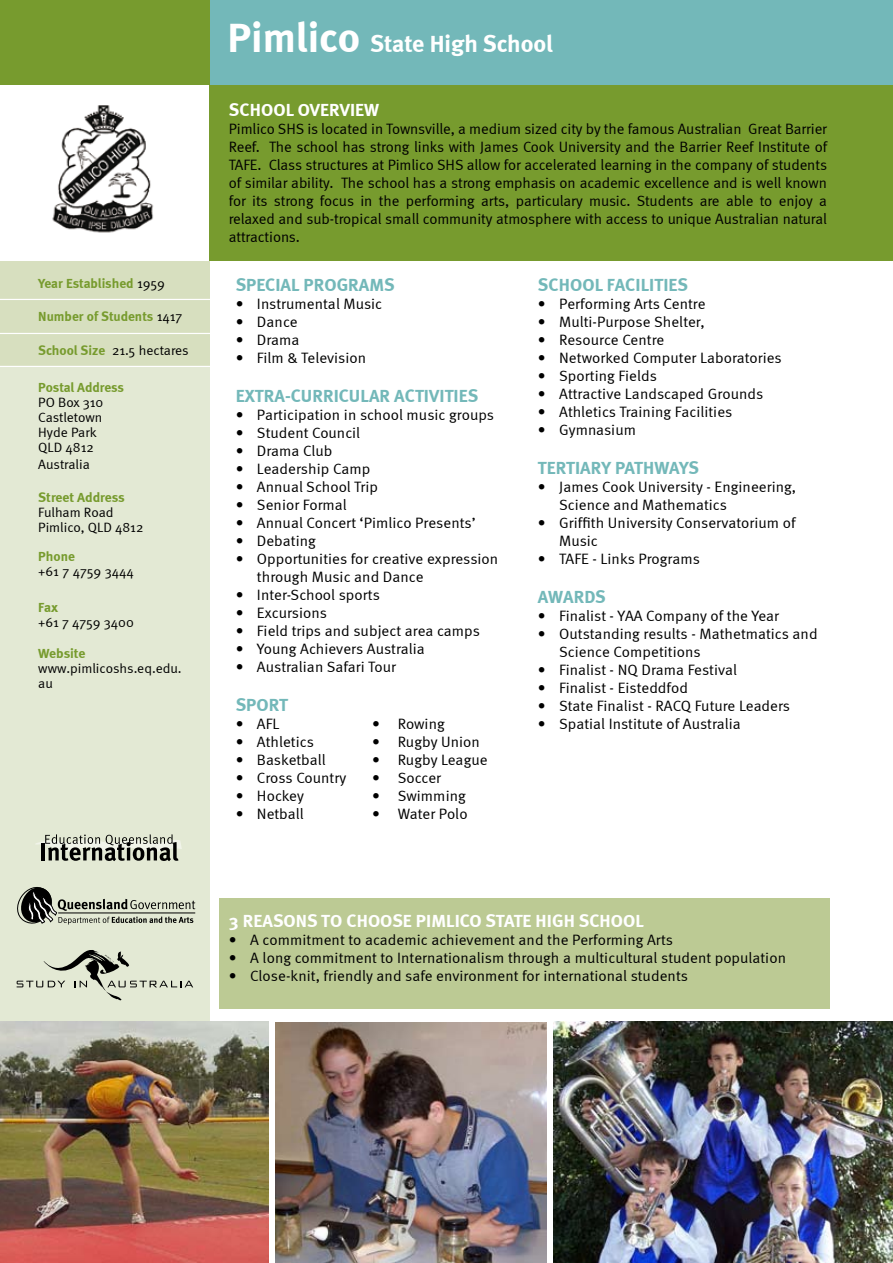
<style>
.page{position:relative;width:893px;height:1263px;background:#fff}
.page>*{position:absolute;margin:0;border:0;box-sizing:border-box;transform-origin:0 0}
.t1{font:700 24px "Meta";color:#fff}
.t2{font:700 18px "Meta";letter-spacing:.005em;color:#73b8b9}
.t3{font:700 18px "Meta";color:#fff}
.t4{font:15px/18px "Meta Normal";letter-spacing:.005em;color:#000}
.t5{font:13.5px/15px "Meta Normal";color:#000}
.t6{font:700 13.5px "Meta";letter-spacing:-.005em;color:#779b2e}
.s1{font-family:"Meta Normal";font-weight:400;color:#000}
.s2{font-family:"Meta";font-weight:700;color:#779b2e}
.s3{font-size:42px}
</style>
<div class="page">
<div style="left:0;top:108px;width:210px;height:1155px;background:#e3e9d4"></div>
<div style="left:0;top:85px;width:210px;height:176px;background:#fff"></div>
<div style="left:210px;top:85px;width:683px;height:176px;background:#779b2e"></div>
<div style="left:0;top:0;width:210px;height:85px;background:#779b2e"></div>
<div style="left:0;top:261px;width:210px;height:105px;background:#d7dfbf"></div>
<hr style="left:0;top:299px;width:211px;height:1px;background:#fff">
<hr style="left:0;top:333px;width:211px;height:1px;background:#fff">
<hr style="left:0;top:366px;width:211px;height:1px;background:#fff">
<div style="left:219px;top:899px;width:610px;height:110px;background:#bcca94"></div>
<hr style="left:892px;top:155px;width:1px;height:1108px;background:#e3e9d4">
<hr style="left:892px;top:85px;width:1px;height:176px;background:#fff">
<hr style="left:892px;top:261px;width:1px;height:105px;background:#d7dfbf">
<div style="left:210px;top:0;width:683px;height:85px;background:#73b8b9"></div>
<img style="left:52px;top:105px;width:102px;height:128px">
<img style="left:0;top:1022px;width:269px;height:241px">
<img style="left:553px;top:1022px;width:340px;height:241px">
<img style="left:276px;top:1022px;width:270px;height:241px">
<svg style="left:17px;top:950px;width:176px;height:50px"></svg>
<svg style="left:36px;top:834px;width:146px;height:27px"></svg>
<svg style="left:17px;top:887px;width:178px;height:38px"></svg>
<p class="t6" style="left:38px;top:275px;width:128px">Year Established <span class="s1">1959</span></p>
<p class="t6" style="left:38px;top:308px;width:145px">Number of Students <span class="s1">1417</span></p>
<p class="t5" style="left:38px;top:342px;width:152px"><span class="s2">School Size</span> 21.5 hectares</p>
<p class="t6" style="left:38px;top:379px;width:87px">Postal Address</p>
<p class="t5" style="left:38px;top:395px;width:67px">PO Box 310<br>Castletown<br>Hyde Park<br>QLD 4812</p>
<p class="t5" style="left:38px;top:456px;width:53px">Australia</p>
<p class="t6" style="left:38px;top:489px;width:88px">Street Address</p>
<p class="t5" style="left:38px;top:504px;width:107px">Fulham Road<br>Pimlico, QLD 4812</p>
<p class="t6" style="left:38px;top:548px;width:38px">Phone</p>
<p class="t5" style="left:38px;top:563px;width:97px">+61 7 4759 3444</p>
<p class="t6" style="left:38px;top:599px;width:21px">Fax</p>
<p class="t5" style="left:38px;top:614px;width:97px">+61 7 4759 3400</p>
<p class="t6" style="left:38px;top:645px;width:49px">Website</p>
<p class="t5" style="left:38px;top:661px;width:145px">www.pimlicoshs.eq.edu. au</p>
<h1 class="t1" style="left:227px;top:30px;width:327px"><span class="s3">Pimlico</span> State High School</h1>
<p class="t3" style="left:229px;top:99px;width:23px">School</p>
<p class="t3" style="left:298px;top:99px;width:11px">overvie</p>
<p class="t3" style="left:364px;top:99px;width:16px">w</p>
<p class="t4" style="left:229px;top:120px;width:600px;text-align:justify">Pimlico SHS is located in Townsville, a medium sized city by the famous Australian Great Barrier Reef. The school has strong links with James Cook University and the Barrier Reef Institute of TAFE. Class structures at Pimlico SHS allow for accelerated learning in the company of students of similar ability. The school has a strong emphasis on academic excellence and is well known for its strong focus in the performing arts, particulary music. Students are able to enjoy a relaxed and sub-tropical small community atmosphere with access to unique Australian natural attractions.</p>
<p class="t2" style="left:236px;top:274px;width:160px">SPECIAL PROGRAMS</p>
<p class="t4" style="left:236px;top:294px;width:148px">• Instrumental Music</p>
<p class="t4" style="left:236px;top:312px;width:63px">• Dance</p>
<p class="t4" style="left:236px;top:330px;width:65px">• Drama</p>
<p class="t4" style="left:236px;top:348px;width:132px">• Film &amp; Television</p>
<p class="t2" style="left:236px;top:385px;width:244px">EXTRA-CURRICULAR ACTIVITIES</p>
<p class="t4" style="left:236px;top:405px;width:260px">• Participation in school music groups</p>
<p class="t4" style="left:236px;top:423px;width:126px">• Student Council</p>
<p class="t4" style="left:236px;top:441px;width:98px">• Drama Club</p>
<p class="t4" style="left:236px;top:459px;width:136px">• Leadership Camp</p>
<p class="t4" style="left:236px;top:477px;width:144px">• Annual School Trip</p>
<p class="t4" style="left:236px;top:495px;width:113px">• Senior Formal</p>
<p class="t4" style="left:236px;top:513px;width:242px">• Annual Concert ‘Pimlico Presents’</p>
<p class="t4" style="left:236px;top:531px;width:82px">• Debating</p>
<p class="t4" style="left:257px;top:549px;width:243px;text-indent:-21px">• Opportunities for creative expression through Music and Dance</p>
<p class="t4" style="left:236px;top:585px;width:146px">• Inter-School sports</p>
<p class="t4" style="left:236px;top:603px;width:93px">• Excursions</p>
<p class="t4" style="left:236px;top:621px;width:246px">• Field trips and subject area camps</p>
<p class="t4" style="left:236px;top:639px;width:191px">• Young Achievers Australia</p>
<p class="t4" style="left:236px;top:657px;width:162px">• Australian Safari Tour</p>
<p class="t2" style="left:236px;top:694px;width:54px">SPORT</p>
<p class="t4" style="left:236px;top:714px;width:45px">• AFL</p>
<p class="t4" style="left:372px;top:714px;width:74px">• Rowing</p>
<p class="t4" style="left:236px;top:732px;width:80px">• Athletics</p>
<p class="t4" style="left:372px;top:732px;width:109px">• Rugby Union</p>
<p class="t4" style="left:236px;top:750px;width:91px">• Basketball</p>
<p class="t4" style="left:372px;top:750px;width:117px">• Rugby League</p>
<p class="t4" style="left:236px;top:768px;width:112px">• Cross Country</p>
<p class="t4" style="left:372px;top:768px;width:70px">• Soccer</p>
<p class="t4" style="left:236px;top:786px;width:70px">• Hockey</p>
<p class="t4" style="left:372px;top:786px;width:95px">• Swimming</p>
<p class="t4" style="left:236px;top:804px;width:70px">• Netball</p>
<p class="t4" style="left:372px;top:804px;width:97px">• Water Polo</p>
<p class="t2" style="left:538px;top:274px;width:152px">SCHOOL FACILITIES</p>
<p class="t4" style="left:538px;top:294px;width:169px">• Performing Arts Centre</p>
<p class="t4" style="left:538px;top:312px;width:168px">• Multi-Purpose Shelter,</p>
<p class="t4" style="left:538px;top:330px;width:128px">• Resource Centre</p>
<p class="t4" style="left:538px;top:348px;width:245px">• Networked Computer Laboratories</p>
<p class="t4" style="left:538px;top:366px;width:121px">• Sporting Fields</p>
<p class="t4" style="left:538px;top:384px;width:227px">• Attractive Landscaped Grounds</p>
<p class="t4" style="left:538px;top:402px;width:196px">• Athletics Training Facilities</p>
<p class="t4" style="left:538px;top:420px;width:100px">• Gymnasium</p>
<p class="t2" style="left:538px;top:457px;width:11px">tertiar</p>
<p class="t2" style="left:601px;top:457px;width:24px">y path</p>
<p class="t2" style="left:654px;top:457px;width:44px">ways</p>
<p class="t4" style="left:559px;top:477px;width:239px;text-indent:-21px">• James Cook University - Engineering,<br>Science and Mathematics</p>
<p class="t4" style="left:559px;top:513px;width:238px;text-indent:-21px">• Griffith University Conservatorium of<br>Music</p>
<p class="t4" style="left:538px;top:549px;width:164px">• TAFE - Links Programs</p>
<p class="t2" style="left:538px;top:586px;width:69px">AWARDS</p>
<p class="t4" style="left:538px;top:606px;width:243px">• Finalist - YAA Company of the Year</p>
<p class="t4" style="left:559px;top:624px;width:260px;text-indent:-21px">• Outstanding results - Mathetmatics and<br>Science Competitions</p>
<p class="t4" style="left:538px;top:660px;width:201px">• Finalist - NQ Drama Festival</p>
<p class="t4" style="left:538px;top:678px;width:152px">• Finalist - Eisteddfod</p>
<p class="t4" style="left:538px;top:696px;width:254px">• State Finalist - RACQ Future Leaders</p>
<p class="t4" style="left:538px;top:714px;width:204px">• Spatial Institute of Australia</p>
<p class="t3" style="left:229px;top:910px;width:26px">3 reaso</p>
<p class="t3" style="left:296px;top:910px;width:63px">nsto choose</p>
<p class="t3" style="left:416px;top:910px;width:11px">pimlico</p>
<p class="t3" style="left:486px;top:910px;width:11px">state</p>
<p class="t3" style="left:536px;top:910px;width:11px">high</p>
<p class="t3" style="left:579px;top:910px;width:12px">school</p>
<p class="t4" style="left:229px;top:931px;width:446px">• A commitment to academic achievement and the Performing Arts</p>
<p class="t4" style="left:229px;top:949px;width:559px">• A long commitment to Internationalism through a multicultural student population</p>
<p class="t4" style="left:229px;top:967px;width:461px">• Close-knit, friendly and safe environment for international students</p>
</div>
